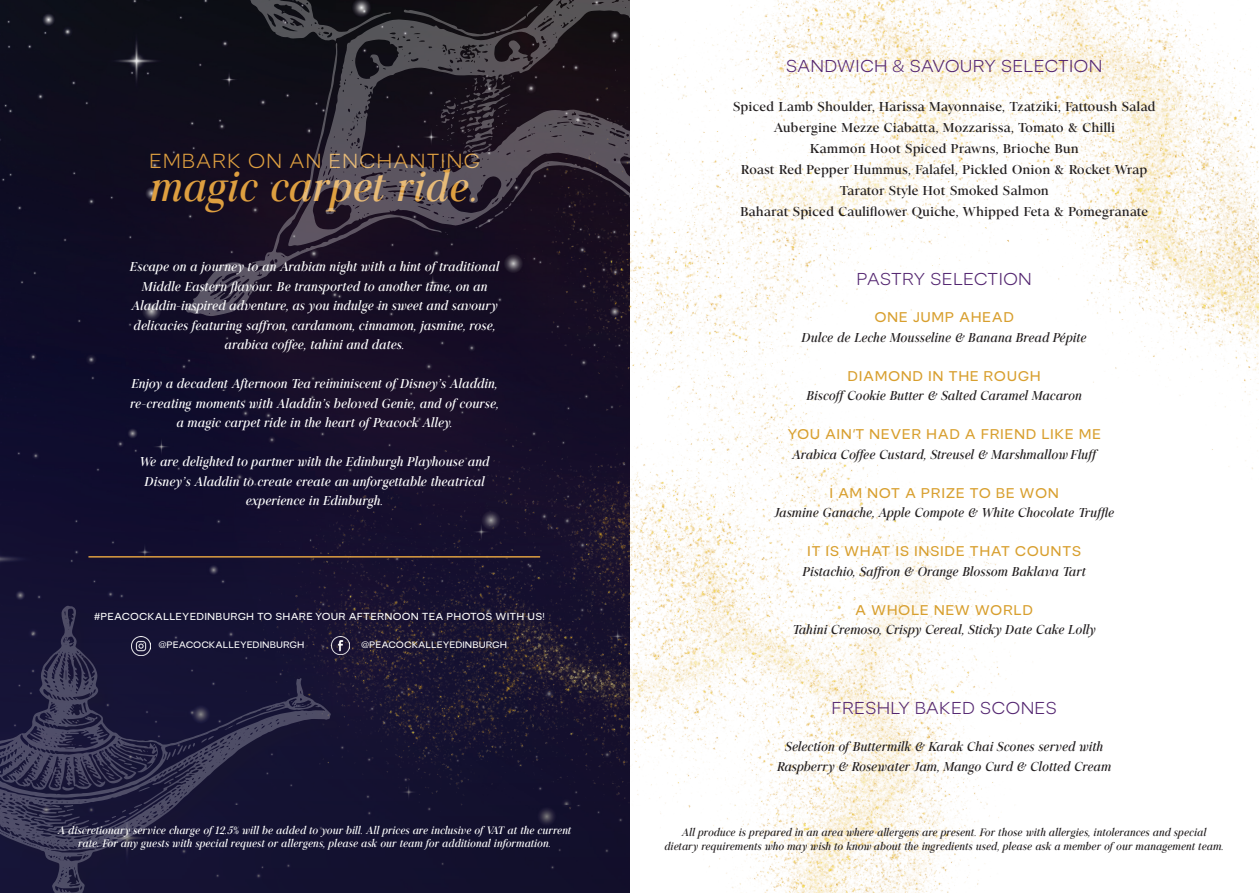
<style>
.page{position:relative;width:1259px;height:893px;background:#fff}
.page>*{position:absolute;margin:0;border:0;box-sizing:border-box;transform-origin:0 0}
.t1{font:italic 43.5px "Astoria Serif";color:#de9f40}
.t2{font:300 19.5px "Astoria Sans";letter-spacing:.04em;color:#de9f40}
.t3{font:300 16.5px "Astoria Sans";letter-spacing:.01em;color:#532570}
.t4{font:italic 13.5px/19.5px "Astoria Serif";color:#fff;text-align:center}
.t5{font:italic 13.5px "Astoria Serif";letter-spacing:-.01em;color:#231f20}
.t6{font:13.5px "Astoria Serif";letter-spacing:-.01em;color:#231f20}
.t7{font:13.5px "Astoria Sans";letter-spacing:.04em;color:#d89f2e}
.t8{font:italic 11.25px/13.5px "Astoria Serif";letter-spacing:-.01em;color:#231f20;text-align:center}
.t9{font:italic 11.25px/13.5px "Astoria Serif";letter-spacing:-.005em;color:#fff;text-align:center}
.Paragraph_Style_1{font:9.75px "Astoria Sans";letter-spacing:.02em;color:#fff}
.Paragraph_Style_1-2{font:9px "Astoria Sans";color:#fff}
.s1{font-size:42.75px}
</style>
<div class="page">
<svg style="left:0;top:0;width:185px;height:605px;background:#0f0d26"></svg>
<hr style="left:88px;top:556px;width:452px;height:2px;background:#de9f40">
<svg style="left:185px;top:0;width:287px;height:101px;background:#202027"></svg>
<svg style="left:0;top:605px;width:122px;height:288px;background:#282645"></svg>
<svg style="left:74px;top:820px;width:24px;height:9px"></svg>
<svg style="left:58px;top:805px;width:16px;height:8px"></svg>
<svg style="left:104px;top:816px;width:12px;height:6px"></svg>
<svg style="left:66px;top:731px;width:25px;height:15px"></svg>
<svg style="left:72px;top:720px;width:8px;height:3px"></svg>
<svg style="left:0;top:827px;width:5px;height:3px"></svg>
<svg style="left:101px;top:743px;width:21px;height:49px"></svg>
<svg style="left:38px;top:772px;width:6px;height:9px"></svg>
<svg style="left:73px;top:706px;width:7px;height:5px"></svg>
<svg style="left:6px;top:762px;width:16px;height:15px"></svg>
<svg style="left:69px;top:657px;width:6px;height:4px"></svg>
<svg style="left:54px;top:775px;width:30px;height:16px"></svg>
<svg style="left:49px;top:724px;width:10px;height:4px"></svg>
<svg style="left:32px;top:840px;width:23px;height:8px"></svg>
<img style="left:472px;top:0;width:787px;height:469px">
<img style="left:122px;top:101px;width:1089px;height:792px">
<img style="left:331px;top:637px;width:18px;height:18px">
<img style="left:131px;top:636px;width:20px;height:19px">
<p class="t2" style="left:149px;top:149px;width:332px">EMBARK ON AN ENCHANTING</p>
<p class="t1" style="left:150px;top:160px;width:331px">magic carpet ride<span class="s1">.</span></p>
<p class="t4" style="left:130px;top:257px;width:371px">Escape on a journey to an Arabian night with a hint of traditional Middle Eastern flavour. Be transported to another time, on an Aladdin-inspired adventure, as you indulge in sweet and savoury delicacies featuring saffron, cardamom, cinnamon, jasmine, rose, arabica coffee, tahini and dates.</p>
<p class="t4" style="left:130px;top:374px;width:370px">Enjoy a decadent Afternoon Tea reiminiscent of Disney’s Aladdin, re-creating moments with Aladdin’s beloved Genie, and of course, a magic carpet ride in the heart of Peacock Alley.</p>
<p class="t4" style="left:140px;top:452px;width:352px">We are delighted to partner with the Edinburgh Playhouse and<br>Disney’s Aladdin to create create an unforgettable theatrical experience in Edinburgh.</p>
<p class="Paragraph_Style_1" style="left:94px;top:610px;width:452px">#PEACOCKALLEYEDINBURGH TO SHARE YOUR AFTERNOON TEA PHOTOS WITH US!</p>
<p class="Paragraph_Style_1-2" style="left:158px;top:639px;width:148px">@PEACOCKALLEYEDINBURGH</p>
<p class="Paragraph_Style_1-2" style="left:361px;top:639px;width:148px">@PEACOCKALLEYEDINBURGH</p>
<p class="t3" style="left:786px;top:56px;width:318px">SANDWICH &amp; SAVOURY SELECTION</p>
<p class="t6" style="left:733px;top:98px;width:424px">Spiced Lamb Shoulder, Harissa Mayonnaise, Tzatziki, Fattoush Salad</p>
<p class="t6" style="left:773px;top:119px;width:343px">Aubergine Mezze Ciabatta, Mozzarissa, Tomato &amp; Chilli</p>
<p class="t6" style="left:809px;top:140px;width:270px">Kammon Hoot Spiced Prawns, Brioche Bun</p>
<p class="t6" style="left:741px;top:161px;width:408px">Roast Red Pepper Hummus, Falafel, Pickled Onion &amp; Rocket Wrap</p>
<p class="t6" style="left:839px;top:182px;width:211px">Tarator Style Hot Smoked Salmon</p>
<p class="t6" style="left:740px;top:203px;width:410px">Baharat Spiced Cauliflower Quiche, Whipped Feta &amp; Pomegranate</p>
<p class="t3" style="left:856px;top:269px;width:177px">PASTRY SELECTION</p>
<p class="t7" style="left:874px;top:309px;width:141px">ONE JUMP AHEAD</p>
<p class="t5" style="left:801px;top:329px;width:287px">Dulce de Leche Mousseline &amp; Banana Bread Pépite</p>
<p class="t7" style="left:847px;top:368px;width:195px">DIAMOND IN THE ROUGH</p>
<p class="t5" style="left:806px;top:388px;width:277px">Biscoff Cookie Butter &amp; Salted Caramel Macaron</p>
<p class="t7" style="left:787px;top:426px;width:315px">YOU AIN’T NEVER HAD A FRIEND LIKE ME</p>
<p class="t5" style="left:792px;top:446px;width:310px">Arabica Coffee Custard, Streusel &amp; Marshmallow Fluff</p>
<p class="t7" style="left:829px;top:485px;width:231px">I AM NOT A PRIZE TO BE WON</p>
<p class="t5" style="left:774px;top:505px;width:342px">Jasmine Ganache, Apple Compote &amp; White Chocolate Truffle</p>
<p class="t7" style="left:807px;top:543px;width:276px">IT IS WHAT IS INSIDE THAT COUNTS</p>
<p class="t5" style="left:802px;top:563px;width:285px">Pistachio, Saffron &amp; Orange Blossom Baklava Tart</p>
<p class="t7" style="left:855px;top:602px;width:179px">A WHOLE NEW WORLD</p>
<p class="t5" style="left:792px;top:622px;width:305px">Tahini Cremoso, Crispy Cereal, Sticky Date Cake Lolly</p>
<p class="t3" style="left:831px;top:698px;width:227px">FRESHLY BAKED SCONES</p>
<p class="t5" style="left:785px;top:739px;width:320px">Selection of Buttermilk &amp; Karak Chai Scones served with</p>
<p class="t5" style="left:777px;top:758px;width:336px">Raspberry &amp; Rosewater Jam, Mango Curd &amp; Clotted Cream</p>
<p class="t9" style="left:58px;top:823px;width:515px">A discretionary service charge of 12.5% will be added to your bill. All prices are inclusive of VAT at the current rate. For any guests with special request or allergens, please ask our team for additional information.</p>
<p class="t8" style="left:664px;top:826px;width:561px">All produce is prepared in an area where allergens are present. For those with allergies, intolerances and special dietary requirements who may wish to know about the ingredients used, please ask a member of our management team.</p>
</div>
